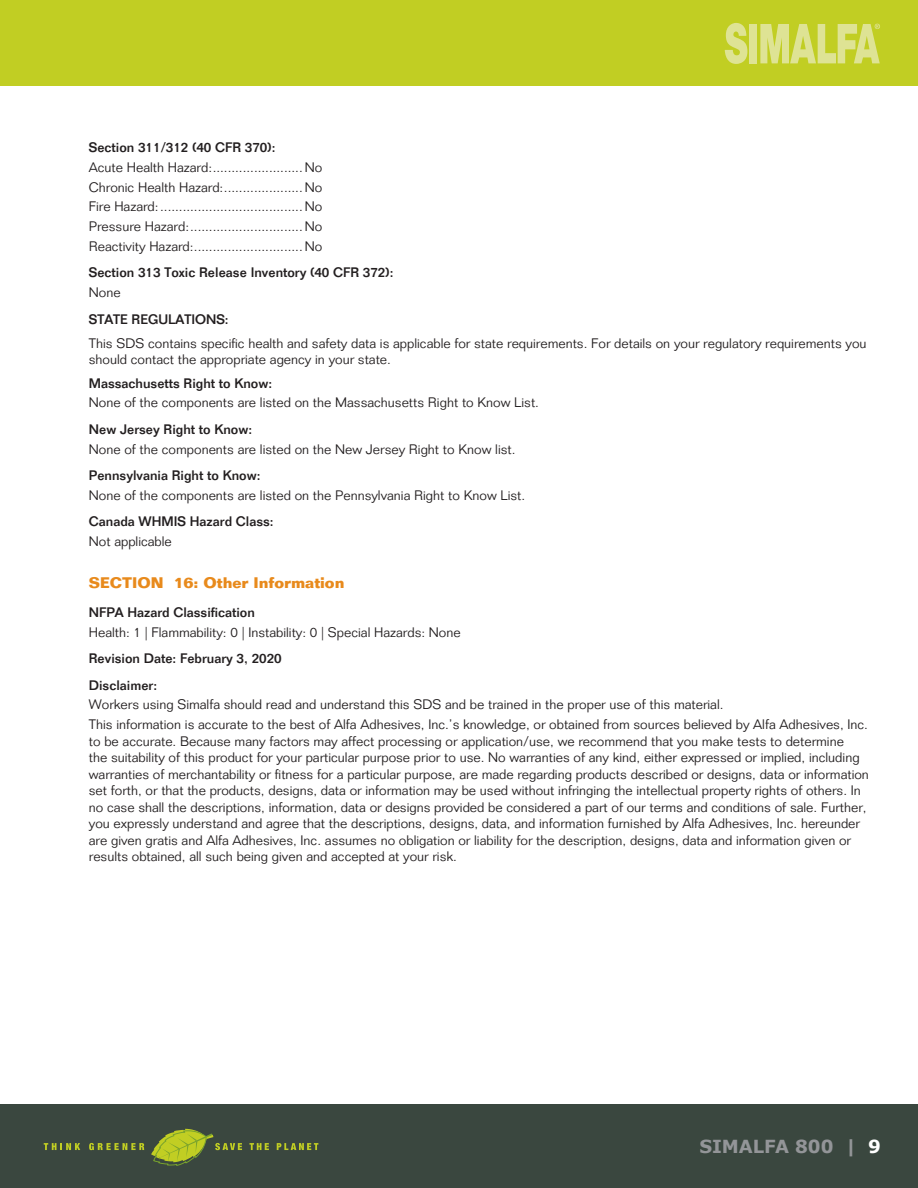
<style>
.page{position:relative;width:918px;height:1188px;background:#fff}
.page>*{position:absolute;margin:0;border:0;box-sizing:border-box;transform-origin:0 0}
.t1{font:700 18px "Verdana";letter-spacing:-.005em;color:#939598}
.t2{font:700 15px "Folio Std";color:#e88a1c}
.t3{font:300 13.5px/16.5px "Folio Std";color:#231f20}
.t4{font:500 13.5px/26.5px "Folio Std";color:#231f20}
.s1{color:#fff}
</style>
<div class="page">
<div style="left:0;top:1105px;width:918px;height:83px;background:#3a473f"></div>
<div style="left:0;top:1px;width:918px;height:85px;background:#c1ce23"></div>
<svg style="left:725px;top:23px;width:22px;height:41px"></svg>
<div style="left:750px;top:24px;width:7px;height:39px;background:#dee394"></div>
<svg style="left:760px;top:24px;width:120px;height:39px"></svg>
<svg style="left:44px;top:1143px;width:36px;height:7px"></svg>
<svg style="left:89px;top:1143px;width:55px;height:7px"></svg>
<svg style="left:151px;top:1129px;width:91px;height:37px"></svg>
<svg style="left:249px;top:1143px;width:20px;height:7px"></svg>
<svg style="left:277px;top:1143px;width:41px;height:7px"></svg>
<p class="t4" style="left:89px;top:134px;width:188px">Section 311/312 (40 CFR 370):</p>
<p class="t3" style="left:89px;top:159px;width:125px">Acute Health Hazard:</p>
<p class="t3" style="left:305px;top:159px;width:19px">No</p>
<p class="t3" style="left:89px;top:179px;width:136px">Chronic Health Hazard:</p>
<p class="t3" style="left:305px;top:179px;width:19px">No</p>
<p class="t3" style="left:89px;top:198px;width:71px">Fire Hazard:</p>
<p class="t3" style="left:305px;top:198px;width:19px">No</p>
<p class="t3" style="left:89px;top:218px;width:102px">Pressure Hazard:</p>
<p class="t3" style="left:305px;top:218px;width:19px">No</p>
<p class="t3" style="left:89px;top:238px;width:106px">Reactivity Hazard:</p>
<p class="t3" style="left:305px;top:238px;width:19px">No</p>
<p class="t4" style="left:89px;top:259px;width:306px">Section 313 Toxic Release Inventory (40 CFR 372):</p>
<p class="t3" style="left:89px;top:284px;width:33px">None</p>
<p class="t4" style="left:89px;top:306px;width:141px">STATE REGULATIONS:</p>
<p class="t3" style="left:89px;top:335px;width:779px">This SDS contains specific health and safety data is applicable for state requirements. For details on your regulatory requirements you should contact the appropriate agency in your state.</p>
<p class="t4" style="left:89px;top:370px;width:185px">Massachusetts Right to Know:</p>
<p class="t3" style="left:89px;top:394px;width:452px">None of the components are listed on the Massachusetts Right to Know List.</p>
<p class="t4" style="left:89px;top:416px;width:165px">New Jersey Right to Know:</p>
<p class="t3" style="left:89px;top:441px;width:428px">None of the components are listed on the New Jersey Right to Know list.</p>
<p class="t4" style="left:89px;top:462px;width:173px">Pennsylvania Right to Know:</p>
<p class="t3" style="left:89px;top:487px;width:438px">None of the components are listed on the Pennsylvania Right to Know List.</p>
<p class="t4" style="left:89px;top:508px;width:186px">Canada WHMIS Hazard Class:</p>
<p class="t3" style="left:89px;top:533px;width:85px">Not applicable</p>
<p class="t2" style="left:89px;top:574px;width:257px">SECTION 16: Other Information</p>
<p class="t4" style="left:89px;top:599px;width:168px">NFPA Hazard Classification</p>
<p class="t3" style="left:89px;top:624px;width:373px">Health: 1 | Flammability: 0 | Instability: 0 | Special Hazards: None</p>
<p class="t4" style="left:89px;top:645px;width:194px">Revision Date: February 3, 2020<br>Disclaimer:</p>
<p class="t3" style="left:89px;top:695px;width:781px;line-height:19.8px">Workers using Simalfa should read and understand this SDS and be trained in the proper use of this material.<br>This information is accurate to the best of Alfa Adhesives, Inc.’s knowledge, or obtained from sources believed by Alfa Adhesives, Inc.</p>
<p class="t3" style="left:89px;top:733px;width:782px">to be accurate. Because many factors may affect processing or application/use, we recommend that you make tests to determine<br>the suitability of this product for your particular purpose prior to use. No warranties of any kind, either expressed or implied, including warranties of merchantability or fitness for a particular purpose, are made regarding products described or designs, data or information set forth, or that the products, designs, data or information may be used without infringing the intellectual property rights of others. In no case shall the descriptions, information, data or designs provided be considered a part of our terms and conditions of sale. Further, you expressly understand and agree that the descriptions, designs, data, and information furnished by Alfa Adhesives, Inc. hereunder are given gratis and Alfa Adhesives, Inc. assumes no obligation or liability for the description, designs, data and information given or results obtained, all such being given and accepted at your risk.</p>
<h1 class="t1" style="left:699px;top:1134px;width:183px">SIMALFA 800 | <span class="s1">9</span></h1>
</div>
